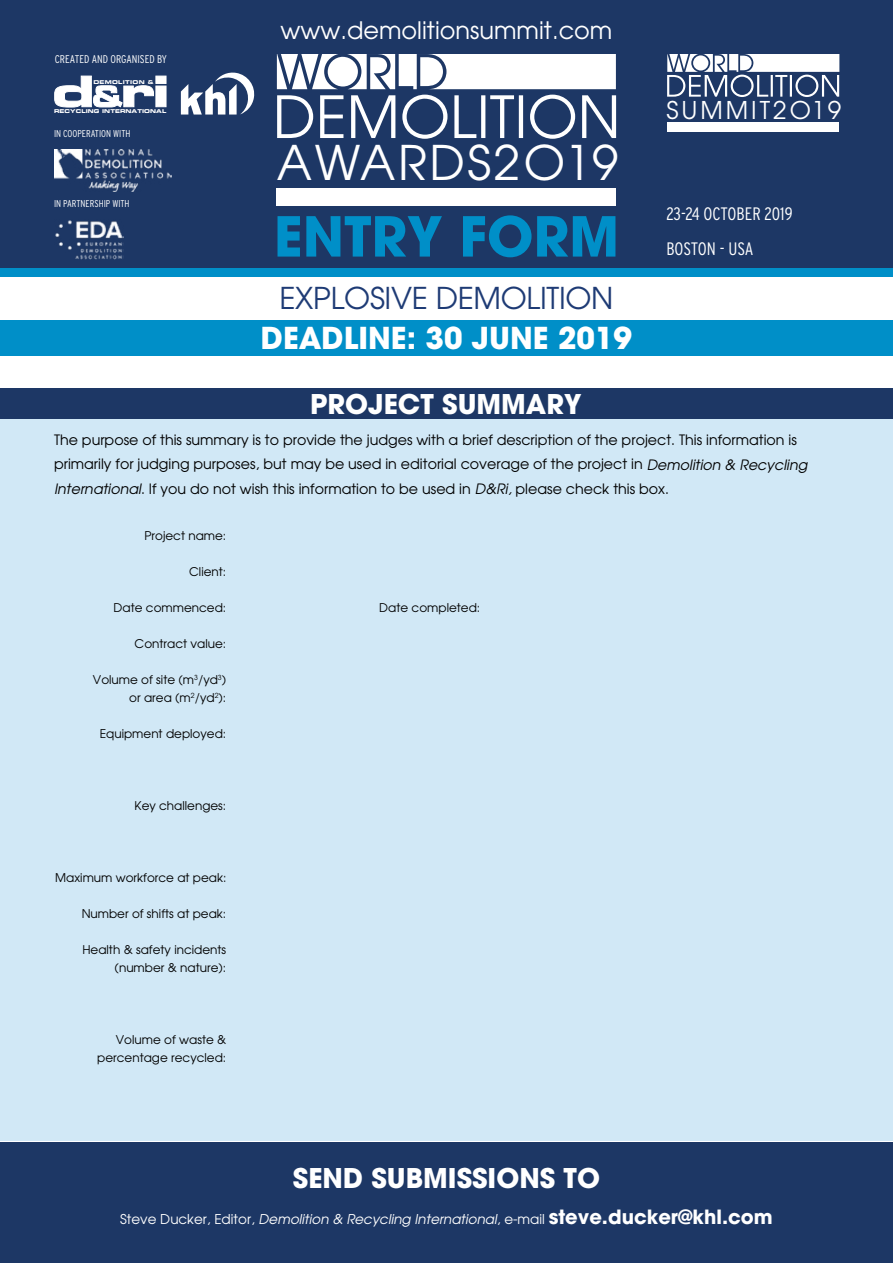
<style>
.page{position:relative;width:893px;height:1263px;background:#fff}
.page>*{position:absolute;margin:0;border:0;box-sizing:border-box;transform-origin:0 0}
.t1{font:700 54.6px "Avant Garde";color:#008fc8}
.t2{font:47.55px "Avant Garde";letter-spacing:.055em;color:#fff}
.t3{font:30px "Avant Garde";letter-spacing:-.01em;color:#1e3b75}
.t4{font:700 30px "Avant Garde";color:#fff}
.t5{font:700 27px "Avant Garde";color:#fff}
.t6{font:24.45px "Avant Garde";letter-spacing:.12em;color:#fff}
.t7{font:24px "Avant Garde";color:#fff}
.t8{font:300 condensed 18px "Interstate";letter-spacing:-.005em;color:#fff}
.t9{font:300 condensed 15px "Interstate";color:#fff}
.t10{font:14.25px/24px "Avant Garde";color:#000}
.t11{font:italic 13.5px "Avant Garde";color:#fff}
.t12{font:12px/18px "Avant Garde";color:#000;text-align:right}
.t13{font:300 condensed 11.25px "Interstate";color:#fff}
.t14{font:300 condensed 9.9px "Interstate";color:#fff}
.t15{font:5.25px "Eurostile Bold Extended Two";letter-spacing:.01em;color:#fff}
.t16{font:5.25px "Eurostile Bold Extended Two";letter-spacing:.055em;color:#fff}
.s1{font-style:italic}
.s2{font-style:normal}
.s3{font-weight:700;font-style:normal;font-size:19.5px}
</style>
<div class="page">
<div style="left:0;top:1142px;width:893px;height:121px;background:#1d3765"></div>
<div style="left:0;top:320px;width:893px;height:36px;background:#008fc8"></div>
<div style="left:0;top:0;width:893px;height:270px;background:#1d3765"></div>
<div style="left:0;top:268px;width:893px;height:8px;background:#008fc8"></div>
<div style="left:277px;top:188px;width:339px;height:17px;background:#fff"></div>
<svg style="left:277px;top:54px;width:339px;height:35px;background:#dfe2e9"></svg>
<svg style="left:277px;top:95px;width:339px;height:44px"></svg>
<div style="left:667px;top:122px;width:172px;height:9px;background:#fff"></div>
<svg style="left:667px;top:54px;width:172px;height:43px"></svg>
<svg style="left:54px;top:75px;width:113px;height:33px"></svg>
<svg style="left:181px;top:72px;width:74px;height:43px"></svg>
<img style="left:54px;top:150px;width:117px;height:42px">
<img style="left:55px;top:220px;width:68px;height:39px">
<div style="left:0;top:417px;width:893px;height:724px;background:#d1e8f6"></div>
<div style="left:0;top:389px;width:893px;height:30px;background:#1d3765"></div>
<p class="t13" style="left:55px;top:52px;width:114px">CREATED AND ORGANISED BY</p>
<p class="t16" style="left:93px;top:78px;width:62px">DEMOLITION &amp;</p>
<p class="t15" style="left:54px;top:107px;width:114px">RECYCLING INTERNATIONAL</p>
<p class="t14" style="left:54px;top:128px;width:78px">IN COOPERATION WITH</p>
<p class="t14" style="left:54px;top:198px;width:77px">IN PARTNERSHIP WITH</p>
<h3 class="t7" style="left:280px;top:16px;width:333px">www.demolitionsummit.com</h3>
<h2 class="t2" style="left:277px;top:133px;width:343px">AWARDS2O19</h2>
<h1 class="t1" style="left:274px;top:201px;width:347px">ENTRY FORM</h1>
<h3 class="t3" style="left:279px;top:280px;width:336px">EXPLOSIVE DEMOLITION</h3>
<h3 class="t4" style="left:261px;top:319px;width:373px">DEADLINE: 30 JUNE 2019</h3>
<h3 class="t6" style="left:666px;top:95px;width:176px">SUMMIT2O19</h3>
<h3 class="t6" style="left:828px;top:95px;width:15px">8</h3>
<p class="t9" style="left:666px;top:198px;width:90px">DUBLIN, IRELAND</p>
<p class="t9" style="left:666px;top:233px;width:107px">7-8 NOVEMBER, 2018</p>
<p class="t8" style="left:666px;top:203px;width:128px">23-24 OCTOBER 2019</p>
<p class="t8" style="left:666px;top:237px;width:89px">BOSTON - USA</p>
<h3 class="t5" style="left:310px;top:387px;width:273px">PROJECT SUMMARY</h3>
<p class="t10" style="left:54px;top:428px;width:758px">The purpose of this summary is to provide the judges with a brief description of the project. This information is primarily for judging purposes, but may be used in editorial coverage of the project in <span class="s1">Demolition &amp; Recycling<br>International</span>. If you do not wish this information to be used in <span class="s1">D&amp;Ri,</span> please check this box.</p>
<p class="t12" style="left:144px;top:526px;width:83px">Project name:</p>
<p class="t12" style="left:189px;top:562px;width:39px">Client:</p>
<p class="t12" style="left:114px;top:598px;width:114px">Date commenced:</p>
<p class="t12" style="left:379px;top:598px;width:102px">Date completed:</p>
<p class="t12" style="left:135px;top:634px;width:93px">Contract value:</p>
<p class="t12" style="left:93px;top:670px;width:135px">Volume of site (m<sup>3</sup>/yd<sup>3</sup>) or area (m<sup>2</sup>/yd<sup>2</sup>):</p>
<p class="t12" style="left:100px;top:724px;width:128px">Equipment deployed:</p>
<p class="t12" style="left:135px;top:796px;width:93px">Key challenges:</p>
<p class="t12" style="left:55px;top:868px;width:173px">Maximum workforce at peak:</p>
<p class="t12" style="left:82px;top:904px;width:146px">Number of shifts at peak:</p>
<p class="t12" style="left:82px;top:940px;width:145px">Health &amp; safety incidents (number &amp; nature):</p>
<p class="t12" style="left:97px;top:1030px;width:131px">Volume of waste &amp; percentage recycled:</p>
<h3 class="t5" style="left:293px;top:1161px;width:309px">SEND SUBMISSIONS TO</h3>
<p class="t11" style="left:120px;top:1211px;width:654px"><span class="s2">Steve Ducker, Editor,</span> Demolition &amp; Recycling International<span class="s2">, e-mail</span> <span class="s3">steve.ducker@khl.com</span></p>
</div>
